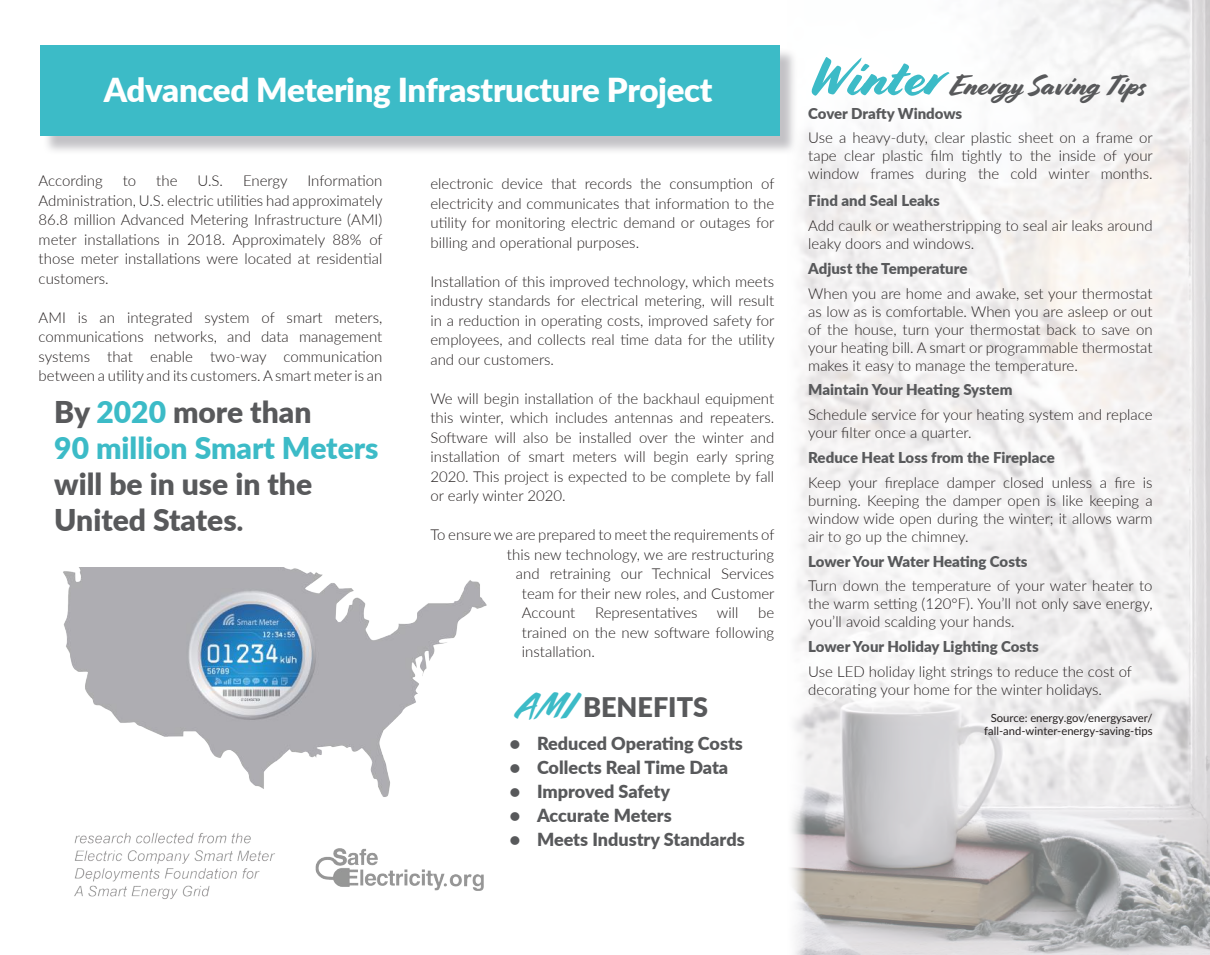
<style>
.page{position:relative;width:1210px;height:955px;background:#fff}
.page>*{position:absolute;margin:0;border:0;box-sizing:border-box;transform-origin:0 0}
.t1{font:900 33px "Lato";letter-spacing:-.01em;color:#fff}
.t2{font:900 30px/36px "Lato";color:#3cbbc7}
.t3{font:900 30px/36px "Lato";color:#58595b}
.t4{font:28.5px "Cortado";color:#58595b}
.t5{font:900 27px "Lato";color:#58595b}
.t6{font:900 18px "Lato";color:#58595b}
.t7{font:300 15px/19.5px "Lato";color:#241f1f;text-align:justify}
.t8{font:900 15px "Lato";color:#58595b}
.t9{font:11.25px/13.5px "Lato";color:#241f1f;text-align:center}
.s1{color:#58595b}
.s2{font-size:27px}
.s3{font-family:"Cortado";font-weight:400;font-size:36px;color:#3cbbc7}
.s4{font-size:54px;color:#3cbbc7}
</style>
<div class="page">
<div style="left:42px;top:48px;width:756px;height:107px;background:#afaeb3;opacity:.75"></div>
<img style="left:786px;top:0;width:424px;height:955px">
<div style="left:40px;top:45px;width:739px;height:91px;background:#3cbbc7"></div>
<img style="left:63px;top:567px;width:424px;height:332px">
<h1 class="t1" style="left:104px;top:65px;width:610px">Advanced Metering Infrastructure Project</h1>
<p class="t7" style="left:39px;top:171px;width:66px">According</p>
<p class="t7" style="left:123px;top:171px;width:15px">to</p>
<p class="t7" style="left:156px;top:171px;width:23px">the</p>
<p class="t7" style="left:197px;top:171px;width:27px">U.S.</p>
<p class="t7" style="left:243px;top:171px;width:46px">Energy</p>
<p class="t7" style="left:39px;top:171px;width:346px;text-indent:269px">Information Administration, U.S. electric utilities had approximately 86.8 million Advanced Metering Infrastructure (AMI) meter installations in 2018. Approximately 88% of those meter installations were located at residential customers.</p>
<p class="t7" style="left:39px;top:307px;width:345px">AMI is an integrated system of smart meters, communications networks, and data management systems that enable two-way communication between a utility and its customers. Asmart meter is an</p>
<h2 class="t2" style="left:54px;top:393px;width:326px"><span class="s1">By</span> 2020 <span class="s1">more than<br></span>90 million Smart Meters</h2>
<h2 class="t3" style="left:54px;top:465px;width:259px">will be in use in the<br>United States<span class="s2">.</span></h2>
<p class="t7" style="left:430px;top:173px;width:346px">electronic device that records the consumption of electricity and communicates that information to the utility for monitoring electric demand or outages for billing and operational purposes.</p>
<p class="t7" style="left:430px;top:271px;width:346px">Installation of this improved technology, which meets industry standards for electrical metering, will result in a reduction in operating costs, improved safety for employees, and collects real time data for the utility and our customers.</p>
<p class="t7" style="left:430px;top:388px;width:345px">We will begin installation of the backhaul equipment this winter, which includes antennas and repeaters.<br>Software will also be installed over the winter and installation of smart meters will begin early spring 2020. This project is expected to be complete by fall or early winter 2020.</p>
<p class="t7" style="left:430px;top:524px;width:345px">To ensure we are prepared to meet the requirements of</p>
<p class="t7" style="left:507px;top:544px;width:269px">this new technology, we are restructuring</p>
<p class="t7" style="left:516px;top:563px;width:260px">and retraining our Technical Services</p>
<p class="t7" style="left:522px;top:583px;width:254px">team for their new roles, and Customer</p>
<p class="t7" style="left:522px;top:602px;width:55px">Account</p>
<p class="t7" style="left:595px;top:602px;width:104px">Representatives</p>
<p class="t7" style="left:717px;top:602px;width:23px">will</p>
<p class="t7" style="left:522px;top:602px;width:254px;text-indent:236px">be trained on the new software following installation.</p>
<h3 class="t5" style="left:516px;top:686px;width:194px"><span class="s3">AMI</span> BENEFITS</h3>
<p class="t6" style="left:510px;top:729px;width:234px">• Reduced Operating Costs</p>
<p class="t6" style="left:510px;top:753px;width:220px">• Collects Real Time Data</p>
<p class="t6" style="left:510px;top:777px;width:162px">• Improved Safety</p>
<p class="t6" style="left:510px;top:801px;width:163px">• Accurate Meters</p>
<p class="t6" style="left:510px;top:825px;width:236px">• Meets Industry Standards</p>
<h3 class="t4" style="left:808px;top:68px;width:339px"><span class="s4">Winter</span> Energy Saving Tips</h3>
<p class="t8" style="left:808px;top:102px;width:156px">Cover Drafty Windows</p>
<p class="t7" style="left:808px;top:128px;width:346px;line-height:18px">Use a heavy-duty, clear plastic sheet on a frame or tape clear plastic film tightly to the inside of your window frames during the cold winter months.</p>
<p class="t8" style="left:808px;top:190px;width:133px">Find and Seal Leaks</p>
<p class="t7" style="left:808px;top:216px;width:346px;line-height:18px">Add caulk or weatherstripping to seal air leaks around leaky doors and windows.</p>
<p class="t8" style="left:808px;top:257px;width:161px">Adjust the Temperature</p>
<p class="t7" style="left:808px;top:284px;width:346px;line-height:18px">When you are home and awake, set your thermostat as low as is comfortable. When you are asleep or out of the house, turn your thermostat back to save on your heating bill. A smart or programmable thermostat makes it easy to manage the temperature.</p>
<p class="t8" style="left:808px;top:379px;width:206px">Maintain Your Heating System</p>
<p class="t7" style="left:808px;top:405px;width:346px;line-height:18px">Schedule service for your heating system and replace your filter once a quarter.</p>
<p class="t8" style="left:808px;top:446px;width:248px">Reduce Heat Loss from the Fireplace</p>
<p class="t7" style="left:808px;top:473px;width:346px;line-height:18px">Keep your fireplace damper closed unless a fire is burning. Keeping the damper open is like keeping a window wide open during the winter; it allows warm air to go up the chimney.</p>
<p class="t8" style="left:808px;top:550px;width:221px">Lower Your Water Heating Costs</p>
<p class="t7" style="left:808px;top:576px;width:346px;line-height:18px">Turn down the temperature of your water heater to the warm setting (120°F). You’ll not only save energy, you’ll avoid scalding your hands.</p>
<p class="t8" style="left:808px;top:635px;width:232px">Lower Your Holiday Lighting Costs</p>
<p class="t7" style="left:808px;top:662px;width:325px;line-height:18px">Use LED holiday light strings to reduce the cost of decorating your home for the winter holidays.</p>
<p class="t9" style="left:984px;top:710px;width:170px">Source: energy.gov/energysaver/ fall-and-winter-energy-saving-tips</p>
</div>
